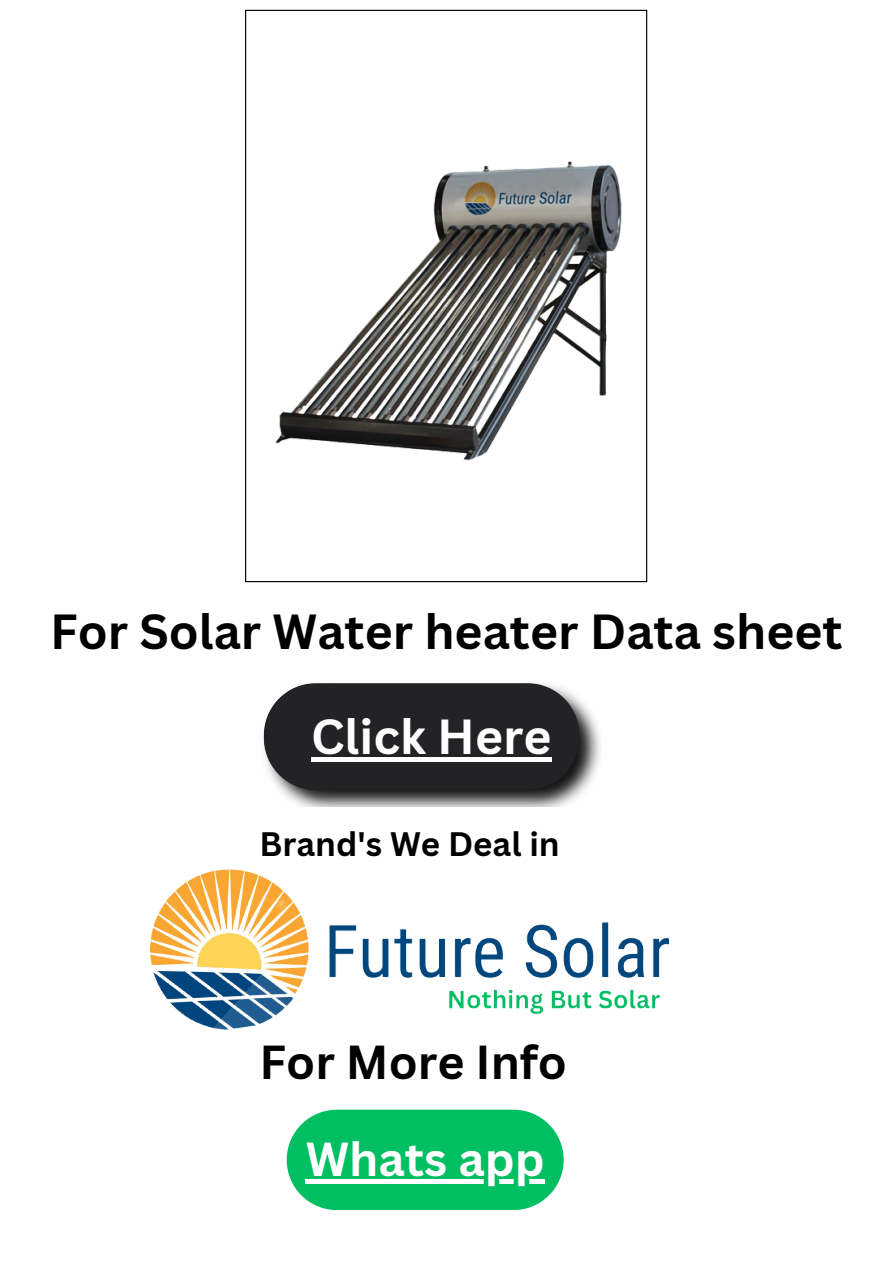
<style>
.page{position:relative;width:893px;height:1264px;background:#fff}
.page>*{position:absolute;margin:0;border:0;box-sizing:border-box;transform-origin:0 0}
.t1{font:700 48px "Canva Sans";color:#000}
.t2{font:700 48px "Canva Sans";color:#fff}
.t3{font:700 46.5px "Canva Sans";color:#fff}
.t4{font:700 46.35px "Canva Sans";color:#000}
.t5{font:700 33px "Canva Sans";color:#000}
</style>
<div class="page">
<svg style="left:245px;top:10px;width:402px;height:572px"></svg>
<img style="left:263px;top:683px;width:338px;height:124px">
<img style="left:272px;top:151px;width:366px;height:327px">
<img style="left:151px;top:869px;width:517px;height:160px">
<hr style="left:311px;top:757px;width:240px;height:4px;background:#fff">
<div style="left:287px;top:1109px;width:276px;height:100px;background:#00bf63;border-radius:50px"></div>
<hr style="left:305px;top:1179px;width:239px;height:4px;background:#fff">
<p class="t1" style="left:50px;top:597px;width:793px">For Solar Water heater Data sheet</p>
<p class="t2" style="left:311px;top:702px;width:242px">Click Here</p>
<p class="t5" style="left:259px;top:821px;width:302px">Brand's We Deal in</p>
<p class="t4" style="left:259px;top:1029px;width:309px">For More Info</p>
<p class="t3" style="left:305px;top:1126px;width:240px">Whats app</p>
</div>
